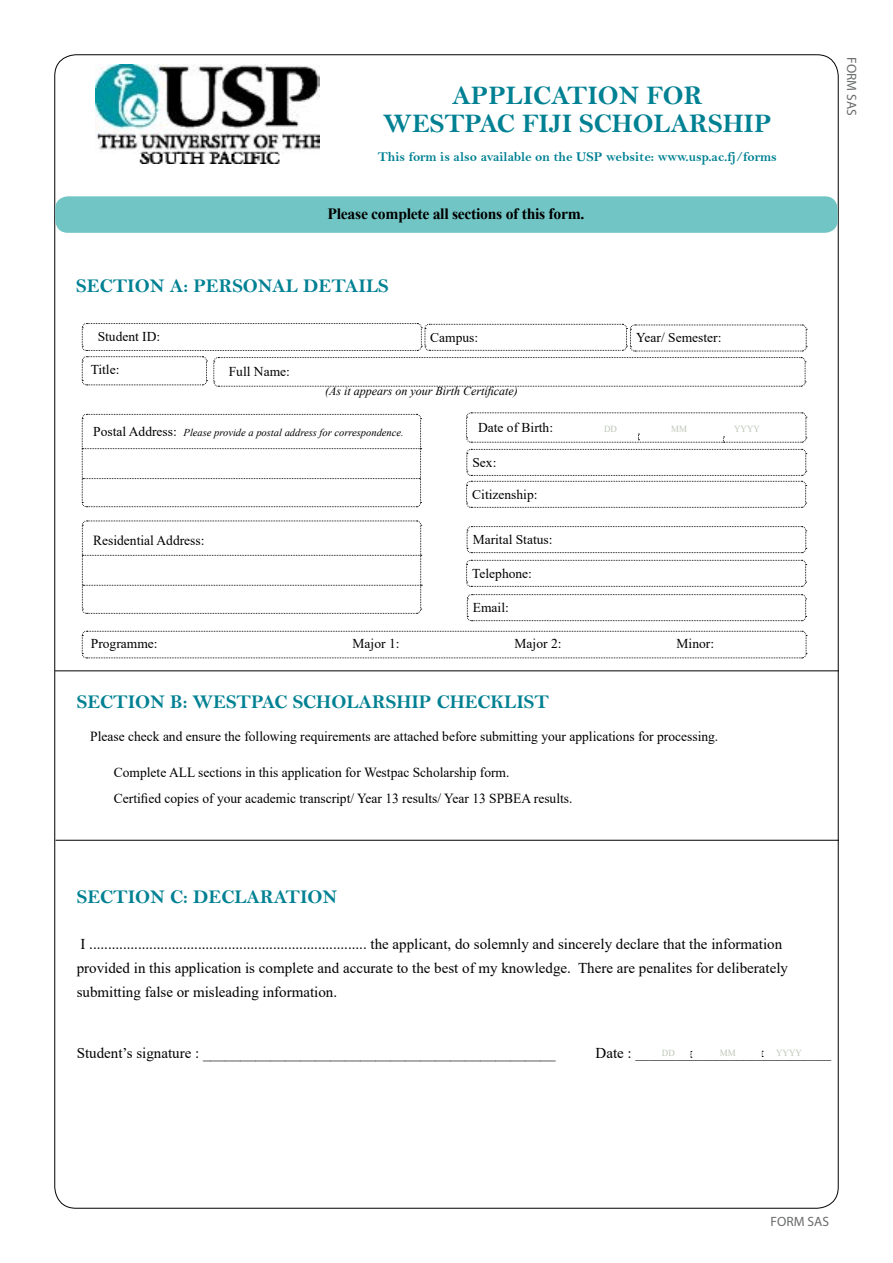
<style>
.page{position:relative;width:893px;height:1263px;background:#fff}
.page>*{position:absolute;margin:0;border:0;box-sizing:border-box;transform-origin:0 0}
.t1{font:27px/28.5px "Bell MT Bold";color:#008193;text-align:center}
.t2{font:19.5px "Bell MT Bold";color:#008193}
.t3{font:700 15.75px "Times New Roman";letter-spacing:-.02em;color:#000}
.t4{font:15px/24px "Times New Roman";color:#000}
.t5{font:13.95px/25.5px "Times New Roman";color:#000}
.t6{font:13.5px "Times New Roman";color:#000}
.t7{font:13.5px "Bell MT Bold";color:#008193}
.t8{font:13.5px "Myriad Pro";color:#696a6b}
.t9{font:italic 12px "Times New Roman";color:#000}
.t10{font:italic 10.5px "Times New Roman";color:#000}
.t11{font:9.3px "Times New Roman";color:#bcc6b7}
.s1{font-style:normal;font-size:13.5px}
.s2{font-size:15px}
</style>
<div class="page">
<svg style="left:466px;top:412px;width:341px;height:31px"></svg>
<hr style="left:55px;top:670px;width:784px;height:1px;background:#000">
<img style="left:96px;top:64px;width:224px;height:100px">
<hr style="left:56px;top:840px;width:783px;height:1px;background:#000">
<div style="left:55px;top:196px;width:783px;height:37px;background:#71c6c5;border-radius:13px"></div>
<svg style="left:81px;top:630px;width:726px;height:29px"></svg>
<svg style="left:81px;top:414px;width:341px;height:93px"></svg>
<svg style="left:81px;top:323px;width:726px;height:64px"></svg>
<svg style="left:466px;top:559px;width:341px;height:28px"></svg>
<svg style="left:466px;top:594px;width:341px;height:27px"></svg>
<svg style="left:466px;top:526px;width:341px;height:27px"></svg>
<svg style="left:466px;top:449px;width:341px;height:59px"></svg>
<svg style="left:82px;top:520px;width:340px;height:94px"></svg>
<h1 class="t1" style="left:383px;top:81px;width:390px">APPLICATION FOR<br>WESTPAC FIJI SCHOLARSHIP</h1>
<p class="t7" style="left:378px;top:149px;width:401px">This form is also available on the USP website: www.usp.ac.fj/forms</p>
<p class="t3" style="left:328px;top:202px;width:258px">Please complete all sections of this form.</p>
<h2 class="t2" style="left:76px;top:274px;width:314px">SECTION A: PERSONAL DETAILS</h2>
<p class="t6" style="left:98px;top:327px;width:64px">Student ID:</p>
<p class="t6" style="left:91px;top:360px;width:30px">Title:</p>
<p class="t6" style="left:229px;top:362px;width:63px">Full Name:</p>
<p class="t6" style="left:430px;top:327px;width:50px">Campus:</p>
<p class="t6" style="left:636px;top:328px;width:87px">Year/ Semester:</p>
<p class="t9" style="left:325px;top:382px;width:194px">(As it appears on your Birth Certificate)</p>
<p class="t10" style="left:93px;top:426px;width:312px"><span class="s1">Postal Address:</span> Please provide a postal address for correspondence.</p>
<p class="t11" style="left:604px;top:422px;width:14px">DD</p>
<p class="t11" style="left:671px;top:422px;width:18px">MM</p>
<p class="t11" style="left:734px;top:422px;width:27px">YYYY</p>
<p class="t6" style="left:478px;top:418px;width:76px">Date of Birth:</p>
<p class="t6" style="left:472px;top:453px;width:26px">Sex:</p>
<p class="t5" style="left:93px;top:527px;width:113px">Residential Address:</p>
<p class="t6" style="left:472px;top:484px;width:67px">Citizenship:</p>
<p class="t6" style="left:473px;top:530px;width:81px">Marital Status:</p>
<p class="t6" style="left:472px;top:563px;width:61px">Telephone:</p>
<p class="t6" style="left:473px;top:598px;width:38px">Email:</p>
<p class="t6" style="left:91px;top:634px;width:68px">Programme:</p>
<p class="t6" style="left:353px;top:634px;width:48px">Major 1:</p>
<p class="t6" style="left:515px;top:634px;width:48px">Major 2:</p>
<p class="t6" style="left:677px;top:634px;width:39px">Minor:</p>
<h2 class="t2" style="left:77px;top:690px;width:474px">SECTION B: WESTPAC SCHOLARSHIP CHECKLIST</h2>
<p class="t5" style="left:90px;top:723px;width:629px">Please check and ensure the following requirements are attached before submitting your applications for processing.</p>
<p class="t5" style="left:114px;top:759px;width:460px">Complete ALL sections in this application for Westpac Scholarship form.<br>Certified copies of your academic transcript/ Year 13 results/ Year 13 SPBEA results.</p>
<p class="t8" style="left:860px;top:57px;width:60px;rotate:90deg">FORM SAS</p>
<h2 class="t2" style="left:77px;top:885px;width:262px">SECTION C: DECLARATION</h2>
<p class="t4" style="left:77px;top:931px;width:713px">I .......................................................................... the applicant, do solemnly and sincerely declare that the information provided in this application is complete and accurate to the best of my knowledge. There are penalites for deliberately submitting false or misleading information.</p>
<p class="t4" style="left:77px;top:1040px;width:480px">Student’s signature : _______________________________________________</p>
<p class="t6" style="left:596px;top:1044px;width:237px"><span class="s2">Date :</span> _____________________________</p>
<p class="t11" style="left:662px;top:1047px;width:14px">DD</p>
<p class="t11" style="left:720px;top:1047px;width:18px">MM</p>
<p class="t11" style="left:776px;top:1047px;width:27px">YYYY</p>
<p class="t8" style="left:771px;top:1213px;width:60px">FORM SAS</p>
</div>
